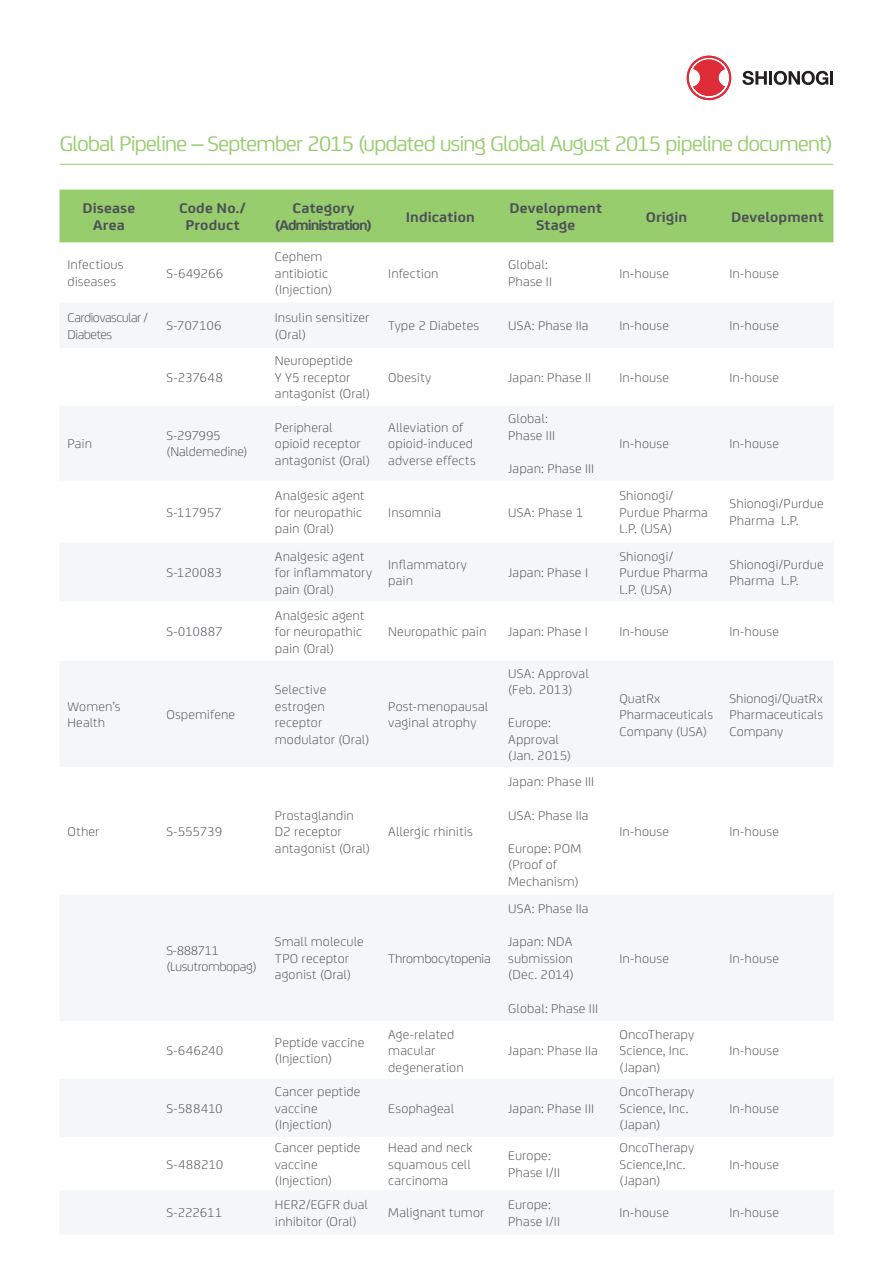
<style>
.page{position:relative;width:893px;height:1263px;background:#fff}
.page>*{position:absolute;margin:0;border:0;box-sizing:border-box;transform-origin:0 0}
.t1{font:22.5px "FS Joey";letter-spacing:-.05em;color:#98cd6e;scale:1.1 1}
.t2{font:700 15px/16.5px "FS Joey";letter-spacing:.005em;color:#4d5156;text-align:center;scale:1.1 1}
.t3{font:700 15px/16.5px "FS Joey";letter-spacing:-.06em;color:#4d5156;text-align:center;scale:1.1 1}
.t4{font:300 13.5px/16.5px "FS Joey";letter-spacing:.005em;color:#4d5156;scale:1.1 1}
.t5{font:300 13.5px/16.5px "FS Joey";letter-spacing:-.04em;color:#4d5156;scale:1.1 1}
.t6{font:300 13.5px/16.5px "FS Joey";letter-spacing:-.035em;color:#4d5156;scale:1.1 1}
.t7{font:300 13.5px/16.5px "FS Joey";letter-spacing:-.02em;color:#4d5156;scale:1.1 1}
.t8{font:300 13.5px "FS Joey";letter-spacing:-.025em;color:#4d5156;scale:1.1 1}
</style>
<div class="page">
<svg style="left:687px;top:56px;width:44px;height:44px"></svg>
<svg style="left:742px;top:71px;width:25px;height:14px"></svg>
<hr style="left:769px;top:71px;width:3px;height:14px;background:#231f20">
<svg style="left:774px;top:71px;width:54px;height:14px"></svg>
<hr style="left:830px;top:71px;width:3px;height:14px;background:#231f20">
<hr style="left:60px;top:164px;width:773px;height:1px;background:#98cd6e">
<div style="left:60px;top:190px;width:773px;height:52px;background:#98cd6e"></div>
<h1 class="t1" style="left:60px;top:128px;width:705px">Global Pipeline – September 2015 (updated using Global August 2015 pipeline document)</h1>
<p class="t2" style="left:82px;top:199px;width:50px">Disease<br>Area</p>
<p class="t2" style="left:179px;top:199px;width:62px">Code No./<br>Product</p>
<p class="t3" style="left:275px;top:199px;width:89px">Category (Administration)</p>
<p class="t2" style="left:406px;top:207px;width:64px">Indication</p>
<p class="t2" style="left:510px;top:199px;width:85px">Development<br>Stage</p>
<p class="t2" style="left:646px;top:207px;width:39px">Origin</p>
<p class="t2" style="left:731px;top:207px;width:85px">Development</p>
<p class="t4" style="left:68px;top:256px;width:52px">Infectious diseases</p>
<p class="t4" style="left:166px;top:264px;width:53px">S-649266</p>
<p class="t4" style="left:275px;top:248px;width:54px">Cephem antibiotic (Injection)</p>
<p class="t4" style="left:388px;top:264px;width:47px">Infection</p>
<p class="t4" style="left:508px;top:256px;width:41px">Global:<br>Phase II</p>
<p class="t4" style="left:619px;top:264px;width:46px">In-house</p>
<p class="t4" style="left:730px;top:264px;width:46px">In-house</p>
<p class="t5" style="left:68px;top:309px;width:75px">Cardiovascular /<br>Diabetes</p>
<p class="t4" style="left:166px;top:317px;width:52px">S-707106</p>
<p class="t4" style="left:275px;top:309px;width:87px">Insulin sensitizer (Oral)</p>
<p class="t4" style="left:388px;top:317px;width:84px">Type 2 Diabetes</p>
<p class="t4" style="left:508px;top:317px;width:74px">USA: Phase IIa</p>
<p class="t4" style="left:619px;top:317px;width:46px">In-house</p>
<p class="t4" style="left:730px;top:317px;width:46px">In-house</p>
<p class="t4" style="left:166px;top:368px;width:53px">S-237648</p>
<p class="t4" style="left:275px;top:352px;width:88px">Neuropeptide<br>Y Y5 receptor antagonist (Oral)</p>
<p class="t4" style="left:388px;top:368px;width:40px">Obesity</p>
<p class="t4" style="left:508px;top:368px;width:77px">Japan: Phase II</p>
<p class="t4" style="left:619px;top:368px;width:46px">In-house</p>
<p class="t4" style="left:729px;top:368px;width:46px">In-house</p>
<p class="t4" style="left:68px;top:435px;width:24px">Pain</p>
<p class="t7" style="left:166px;top:426px;width:75px">S-297995 (Naldemedine)</p>
<p class="t4" style="left:275px;top:418px;width:88px">Peripheral opioid receptor antagonist (Oral)</p>
<p class="t4" style="left:388px;top:418px;width:81px">Alleviation of opioid-induced adverse effects</p>
<p class="t4" style="left:508px;top:410px;width:44px">Global:<br>Phase III</p>
<p class="t4" style="left:508px;top:459px;width:80px">Japan: Phase III</p>
<p class="t4" style="left:166px;top:503px;width:52px">S-117957</p>
<p class="t4" style="left:166px;top:563px;width:52px">S-120083</p>
<p class="t4" style="left:275px;top:487px;width:83px">Analgesic agent for neuropathic pain (Oral)</p>
<p class="t4" style="left:388px;top:503px;width:49px">Insomnia</p>
<p class="t4" style="left:508px;top:503px;width:70px">USA: Phase 1</p>
<p class="t4" style="left:275px;top:547px;width:90px">Analgesic agent for inflammatory pain (Oral)</p>
<p class="t4" style="left:388px;top:555px;width:73px">Inflammatory pain</p>
<p class="t4" style="left:508px;top:563px;width:74px">Japan: Phase I</p>
<p class="t4" style="left:619px;top:435px;width:46px">In-house</p>
<p class="t4" style="left:730px;top:435px;width:46px">In-house</p>
<p class="t4" style="left:619px;top:487px;width:82px">Shionogi/<br>Purdue Pharma<br>L.P. (USA)</p>
<p class="t4" style="left:730px;top:495px;width:87px">Shionogi/Purdue<br>Pharma L.P.</p>
<p class="t4" style="left:619px;top:547px;width:82px">Shionogi/<br>Purdue Pharma<br>L.P. (USA)</p>
<p class="t4" style="left:729px;top:555px;width:87px">Shionogi/Purdue<br>Pharma L.P.</p>
<p class="t4" style="left:166px;top:623px;width:53px">S-010887</p>
<p class="t4" style="left:68px;top:697px;width:50px">Women’s<br>Health</p>
<p class="t4" style="left:166px;top:705px;width:64px">Ospemifene</p>
<p class="t4" style="left:68px;top:822px;width:30px">Other</p>
<p class="t4" style="left:166px;top:822px;width:52px">S-555739</p>
<p class="t4" style="left:275px;top:606px;width:83px">Analgesic agent for neuropathic pain (Oral)</p>
<p class="t4" style="left:275px;top:681px;width:88px">Selective estrogen receptor modulator (Oral)</p>
<p class="t4" style="left:275px;top:806px;width:88px">Prostaglandin<br>D2 receptor antagonist (Oral)</p>
<p class="t6" style="left:166px;top:941px;width:84px">S-888711 (Lusutrombopag)</p>
<p class="t4" style="left:275px;top:933px;width:82px">Small molecule<br>TPO receptor agonist (Oral)</p>
<p class="t4" style="left:388px;top:623px;width:91px">Neuropathic pain</p>
<p class="t4" style="left:508px;top:623px;width:74px">Japan: Phase I</p>
<p class="t4" style="left:619px;top:623px;width:46px">In-house</p>
<p class="t4" style="left:729px;top:623px;width:46px">In-house</p>
<p class="t4" style="left:388px;top:697px;width:92px">Post-menopausal vaginal atrophy</p>
<p class="t4" style="left:388px;top:822px;width:78px">Allergic rhinitis</p>
<p class="t8" style="left:388px;top:949px;width:95px">Thrombocytopenia</p>
<p class="t4" style="left:508px;top:664px;width:75px">USA: Approval (Feb. 2013)</p>
<p class="t4" style="left:508px;top:714px;width:59px">Europe:<br>Approval (Jan. 2015)</p>
<p class="t4" style="left:508px;top:773px;width:80px">Japan: Phase III</p>
<p class="t4" style="left:508px;top:806px;width:74px">USA: Phase IIa</p>
<p class="t4" style="left:508px;top:839px;width:68px">Europe: POM (Proof of<br>Mechanism)</p>
<p class="t4" style="left:508px;top:900px;width:74px">USA: Phase IIa</p>
<p class="t4" style="left:508px;top:933px;width:61px;text-align:justify">Japan: NDA submission (Dec. 2014)</p>
<p class="t4" style="left:508px;top:999px;width:83px">Global: Phase III</p>
<p class="t4" style="left:619px;top:689px;width:87px">QuatRx<br>Pharmaceuticals<br>Company (USA)</p>
<p class="t4" style="left:730px;top:689px;width:87px;text-align:justify">Shionogi/QuatRx Pharmaceuticals Company</p>
<p class="t4" style="left:619px;top:822px;width:46px">In-house</p>
<p class="t4" style="left:730px;top:822px;width:46px">In-house</p>
<p class="t4" style="left:619px;top:949px;width:46px">In-house</p>
<p class="t4" style="left:730px;top:949px;width:46px">In-house</p>
<p class="t4" style="left:166px;top:1041px;width:53px">S-646240</p>
<p class="t4" style="left:275px;top:1033px;width:83px">Peptide vaccine (Injection)</p>
<p class="t4" style="left:388px;top:1025px;width:70px">Age-related macular degeneration</p>
<p class="t4" style="left:508px;top:1041px;width:83px">Japan: Phase IIa</p>
<p class="t4" style="left:166px;top:1099px;width:53px">S-588410</p>
<p class="t4" style="left:275px;top:1083px;width:79px">Cancer peptide vaccine (Injection)</p>
<p class="t4" style="left:388px;top:1099px;width:61px">Esophageal</p>
<p class="t4" style="left:508px;top:1099px;width:80px">Japan: Phase III</p>
<p class="t4" style="left:619px;top:1025px;width:69px">OncoTherapy<br>Science, Inc. (Japan)</p>
<p class="t4" style="left:619px;top:1083px;width:69px">OncoTherapy<br>Science, Inc. (Japan)</p>
<p class="t4" style="left:166px;top:1155px;width:53px">S-488210</p>
<p class="t4" style="left:275px;top:1138px;width:79px">Cancer peptide vaccine (Injection)</p>
<p class="t4" style="left:388px;top:1138px;width:78px">Head and neck squamous cell carcinoma</p>
<p class="t4" style="left:508px;top:1147px;width:49px">Europe:<br>Phase I/II</p>
<p class="t4" style="left:619px;top:1138px;width:69px">OncoTherapy<br>Science,Inc. (Japan)</p>
<p class="t4" style="left:729px;top:1041px;width:46px">In-house</p>
<p class="t4" style="left:729px;top:1099px;width:46px">In-house</p>
<p class="t4" style="left:730px;top:1155px;width:46px">In-house</p>
<p class="t4" style="left:166px;top:1204px;width:52px">S-222611</p>
<p class="t4" style="left:275px;top:1196px;width:86px">HER2/EGFR dual inhibitor (Oral)</p>
<p class="t4" style="left:388px;top:1204px;width:89px">Malignant tumor</p>
<p class="t4" style="left:508px;top:1196px;width:49px">Europe:<br>Phase I/II</p>
<p class="t4" style="left:619px;top:1204px;width:46px">In-house</p>
<p class="t4" style="left:730px;top:1204px;width:46px">In-house</p>
</div>
